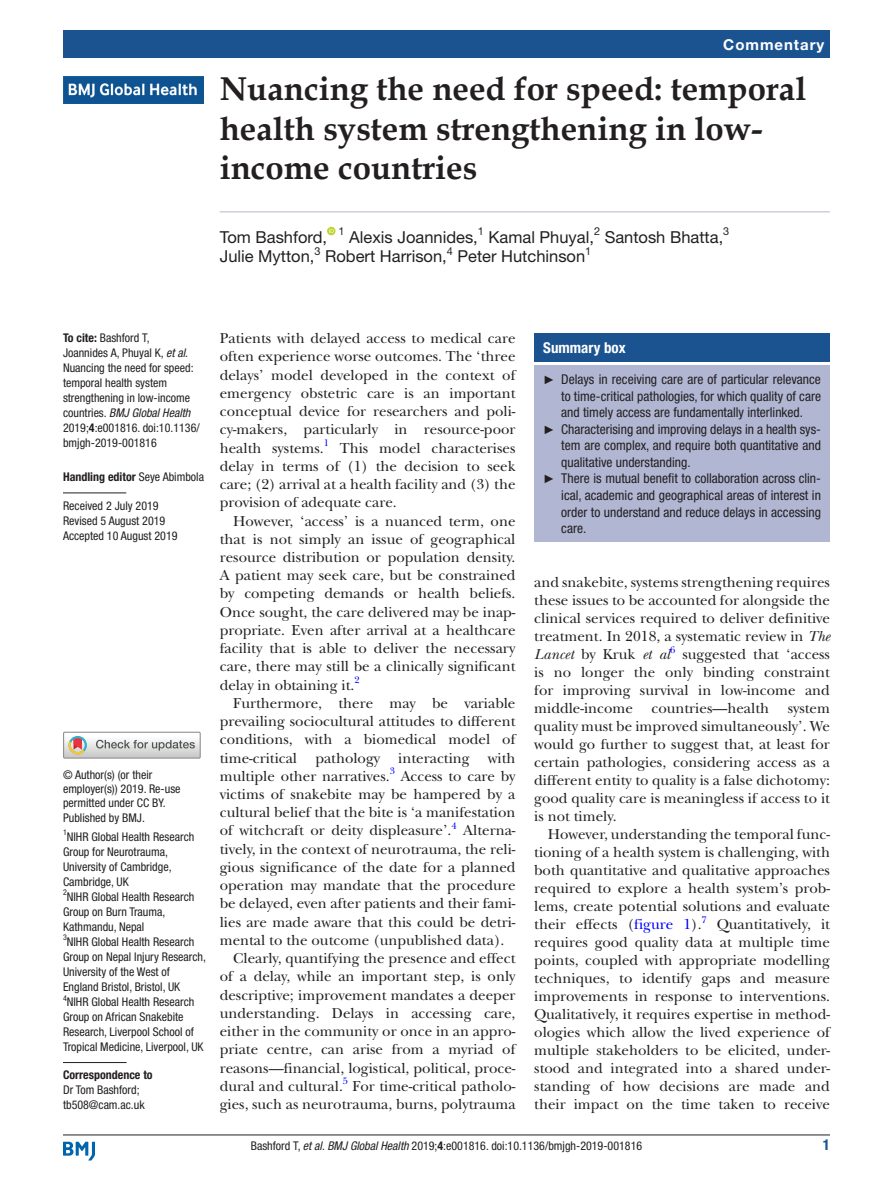
<style>
.page{position:relative;width:893px;height:1191px;background:#fff}
.page>*{position:absolute;margin:0;border:0;box-sizing:border-box;transform-origin:0 0}
.t1{font:700 33px/39px "Book Antiqua";color:#231f20}
.t2{font:16.5px "Helvetica Neue LT Std";color:#231f20}
.t3{font:15px/18px "New Baskerville";color:#231f20;text-align:justify}
.t4{font:700 15px "Helvetica Neue LT Std";letter-spacing:.065em;color:#fff}
.t5{font:700 condensed 15px "Helvetica Neue LT Std";color:#fff}
.t6{font:700 condensed 15px "Helvetica Neue LT Std";color:#1b5391}
.t7{font:condensed 13.5px "Helvetica Neue LT Std";color:#231f20}
.t8{font:condensed 12px/15px "Helvetica Neue LT Std";color:#231f20}
.t9{font:700 condensed 12px "Helvetica Neue LT Std";color:#231f20}
.t10{font:10.95px "Helvetica Neue LT Std";color:#231f20}
.t11{font:9.9px "New Baskerville";color:#00f}
.s1{font-weight:700}
.s2{font-style:italic}
.s3{font-weight:400}
.s4{font-family:"Arial";font-stretch:normal;font-size:12px}
.s5{color:#00f}
</style>
<div class="page">
<hr style="left:63px;top:1134px;width:767px;height:1px;background:#231f20">
<svg style="left:63px;top:1141px;width:32px;height:19px"></svg>
<div style="left:63px;top:731px;width:138px;height:27px;border:1px solid #969090"></div>
<svg style="left:64px;top:732px;width:136px;height:26px"></svg>
<hr style="left:220px;top:211px;width:610px;height:1px;background:#b1b7d3">
<svg style="left:327px;top:227px;width:8px;height:8px"></svg>
<div style="left:63px;top:31px;width:767px;height:27px;background:#1b5391"></div>
<hr style="left:63px;top:492px;width:63px;height:1px;background:#231f20">
<hr style="left:63px;top:1062px;width:64px;height:1px;background:#231f20">
<img style="left:63px;top:77px;width:141px;height:27px">
<div style="left:534px;top:333px;width:296px;height:29px;background:#1b5391"></div>
<div style="left:534px;top:366px;width:296px;height:176px;background:#b1b7d3"></div>
<p class="t4" style="left:723px;top:35px;width:102px">Commentary</p>
<h1 class="t1" style="left:220px;top:70px;width:588px">Nuancing the need for speed: temporal health system strengthening in low&shy;income countries</h1>
<p class="t2" style="left:220px;top:227px;width:109px">Tom Bashford,</p>
<p class="t10" style="left:339px;top:225px;width:8px">1</p>
<p class="t2" style="left:349px;top:227px;width:130px">Alexis Joannides,</p>
<p class="t10" style="left:478px;top:225px;width:8px">1</p>
<p class="t2" style="left:488px;top:227px;width:107px">Kamal Phuyal,</p>
<p class="t10" style="left:594px;top:225px;width:8px">2</p>
<p class="t2" style="left:605px;top:227px;width:120px">Santosh Bhatta,</p>
<p class="t10" style="left:723px;top:225px;width:8px">3</p>
<p class="t2" style="left:220px;top:246px;width:96px">Julie Mytton,</p>
<p class="t10" style="left:315px;top:244px;width:8px">3</p>
<p class="t2" style="left:325px;top:246px;width:123px">Robert Harrison,</p>
<p class="t10" style="left:447px;top:244px;width:8px">4</p>
<p class="t2" style="left:457px;top:246px;width:129px">Peter Hutchinson</p>
<p class="t10" style="left:585px;top:244px;width:8px">1</p>
<p class="t8" style="left:63px;top:330px;width:138px"><span class="s1">To cite:</span> Bashford T,<br>Joannides A, Phuyal K, <span class="s2">et al</span>.<br>Nuancing the need for speed: temporal health system strengthening in low-income countries. <span class="s2">BMJ Global Health<br></span>2019;<span class="s1">4</span>:e001816. doi:10.1136/ bmjgh-2019-001816</p>
<p class="t9" style="left:63px;top:469px;width:142px">Handling editor <span class="s3">Seye Abimbola</span></p>
<p class="t8" style="left:63px;top:498px;width:116px">Received 2 July 2019<br>Revised 5 August 2019<br>Accepted 10 August 2019</p>
<p class="t8" style="left:63px;top:767px;width:119px;line-height:14.4px">© Author(s) (or their employer(s)) 2019. Re-use permitted under CC BY.<br>Published by BMJ.</p>
<p class="t8" style="left:63px;top:829px;width:145px"><sup>1</sup>NIHR Global Health Research<br>Group for Neurotrauma,<br>University of Cambridge,<br>Cambridge, UK<br><sup>2</sup>NIHR Global Health Research<br>Group on Burn Trauma,<br>Kathmandu, Nepal<br><sup>3</sup>NIHR Global Health Research<br>Group on Nepal Injury Research,<br>University of the West of<br>England Bristol, Bristol, UK<br><sup>4</sup>NIHR Global Health Research<br>Group on African Snakebite<br>Research, Liverpool School of<br>Tropical Medicine, Liverpool, UK</p>
<p class="t9" style="left:63px;top:1067px;width:91px">Correspondence to</p>
<p class="t8" style="left:63px;top:1082px;width:83px">Dr Tom Bashford; tb508@cam.ac.uk</p>
<p class="t3" style="left:220px;top:329px;width:297px">Patients with delayed access to medical care often experience worse outcomes. The ‘three delays’ model developed in the context of emergency obstetric care is an important conceptual device for researchers and poli&shy;cy-makers, particularly in resource-poor health systems.</p>
<p class="t11" style="left:324px;top:437px;width:7px">1</p>
<p class="t3" style="left:220px;top:439px;width:297px;text-indent:120px">This model characterises delay in terms of (1) the decision to seek care; (2) arrival at a health facility and (3) the provision of adequate care.</p>
<p class="t3" style="left:220px;top:511px;width:297px;text-indent:14px">However, ‘access’ is a nuanced term, one that is not simply an issue of geographical resource distribution or population density.<br>A patient may seek care, but be constrained by competing demands or health beliefs.<br>Once sought, the care delivered may be inap&shy;propriate. Even after arrival at a healthcare facility that is able to deliver the necessary care, there may still be a clinically significant delay in obtaining it.</p>
<p class="t11" style="left:354px;top:674px;width:7px">2</p>
<p class="t3" style="left:220px;top:694px;width:297px;text-indent:14px">Furthermore, there may be variable prevailing sociocultural attitudes to different conditions, with a biomedical model of time-critical pathology interacting with multiple other narratives.</p>
<p class="t11" style="left:390px;top:765px;width:7px">3</p>
<p class="t3" style="left:220px;top:767px;width:297px;text-indent:181px">Access to care by victims of snakebite may be hampered by a cultural belief that the bite is ‘a manifestation of witchcraft or deity displeasure’.</p>
<p class="t11" style="left:451px;top:819px;width:7px">4</p>
<p class="t3" style="left:463px;top:821px;width:54px">Alterna-</p>
<p class="t3" style="left:220px;top:840px;width:297px">tively, in the context of neurotrauma, the reli-</p>
<p class="t3" style="left:220px;top:858px;width:297px">gious significance of the date for a planned</p>
<p class="t3" style="left:220px;top:876px;width:297px">operation may mandate that the procedure</p>
<p class="t3" style="left:220px;top:894px;width:297px">be delayed, even after patients and their fami-</p>
<p class="t3" style="left:220px;top:913px;width:297px">lies are made aware that this could be detri-</p>
<p class="t3" style="left:220px;top:931px;width:286px">mental to the outcome (unpublished data).</p>
<p class="t3" style="left:233px;top:949px;width:284px">Clearly, quantifying the presence and effect</p>
<p class="t3" style="left:220px;top:967px;width:297px">of a delay, while an important step, is only</p>
<p class="t3" style="left:220px;top:985px;width:297px">descriptive; improvement mandates a deeper</p>
<p class="t3" style="left:220px;top:1004px;width:297px">understanding. Delays in accessing care,</p>
<p class="t3" style="left:220px;top:1022px;width:297px">either in the community or once in an appro-</p>
<p class="t3" style="left:220px;top:1040px;width:297px">priate centre, can arise from a myriad of</p>
<p class="t3" style="left:220px;top:1058px;width:297px">reasons—financial, logistical, political, proce-</p>
<p class="t3" style="left:220px;top:1077px;width:125px">dural and cultural.</p>
<p class="t11" style="left:343px;top:1075px;width:7px">5</p>
<p class="t3" style="left:220px;top:1076px;width:297px;text-align:right">For time-critical patholo-<br>gies, such as neurotrauma, burns, polytrauma</p>
<p class="t5" style="left:543px;top:338px;width:84px">Summary box</p>
<p class="t7" style="left:543px;top:372px;width:279px"><span class="s4">►</span> Delays in receiving care are of particular relevance</p>
<p class="t7" style="left:561px;top:388px;width:261px">to time-critical pathologies, for which quality of care</p>
<p class="t7" style="left:561px;top:405px;width:243px">and timely access are fundamentally interlinked.</p>
<p class="t7" style="left:543px;top:421px;width:279px"><span class="s4">►</span> Characterising and improving delays in a health sys-</p>
<p class="t7" style="left:561px;top:438px;width:261px">tem are complex, and require both quantitative and</p>
<p class="t7" style="left:561px;top:454px;width:131px">qualitative understanding.</p>
<p class="t7" style="left:543px;top:471px;width:279px"><span class="s4">►</span> There is mutual benefit to collaboration across clin-</p>
<p class="t7" style="left:561px;top:487px;width:261px">ical, academic and geographical areas of interest in</p>
<p class="t7" style="left:561px;top:504px;width:261px">order to understand and reduce delays in accessing</p>
<p class="t7" style="left:561px;top:520px;width:26px">care.</p>
<p class="t3" style="left:534px;top:573px;width:297px">and snakebite, systems strengthening requires these issues to be accounted for alongside the clinical services required to deliver definitive treatment. In 2018, a systematic review in <span class="s2">The Lancet</span> by Kruk <span class="s2">et al</span><sup>6</sup></p>
<p class="t3" style="left:534px;top:645px;width:297px;text-indent:148px">suggested that ‘access is no longer the only binding constraint for improving survival in low-income and middle-income countries—health system quality must be improved simultaneously’. We would go further to suggest that, at least for certain pathologies, considering access as a different entity to quality is a false dichotomy: good quality care is meaningless if access to it is not timely.</p>
<p class="t3" style="left:534px;top:825px;width:297px;text-indent:13px">However, understanding the temporal func&shy;tioning of a health system is challenging, with both quantitative and qualitative approaches required to explore a health system’s prob&shy;lems, create potential solutions and evaluate their effects (<span class="s5">figure 1</span>).<sup>7</sup></p>
<p class="t3" style="left:534px;top:915px;width:297px;text-indent:183px">Quantitatively, it requires good quality data at multiple time points, coupled with appropriate modelling techniques, to identify gaps and measure improvements in response to interventions.<br>Qualitatively, it requires expertise in method&shy;ologies which allow the lived experience of multiple stakeholders to be elicited, under&shy;stood and integrated into a shared under&shy;standing of how decisions are made and their impact on the time taken to receive</p>
<p class="t8" style="left:251px;top:1137px;width:393px">Bashford T, <span class="s2">et al</span>. <span class="s2">BMJ Global Health</span> 2019;<span class="s1">4</span>:e001816. doi:10.1136/bmjgh-2019-001816</p>
<p class="t6" style="left:823px;top:1135px;width:9px">1</p>
</div>
